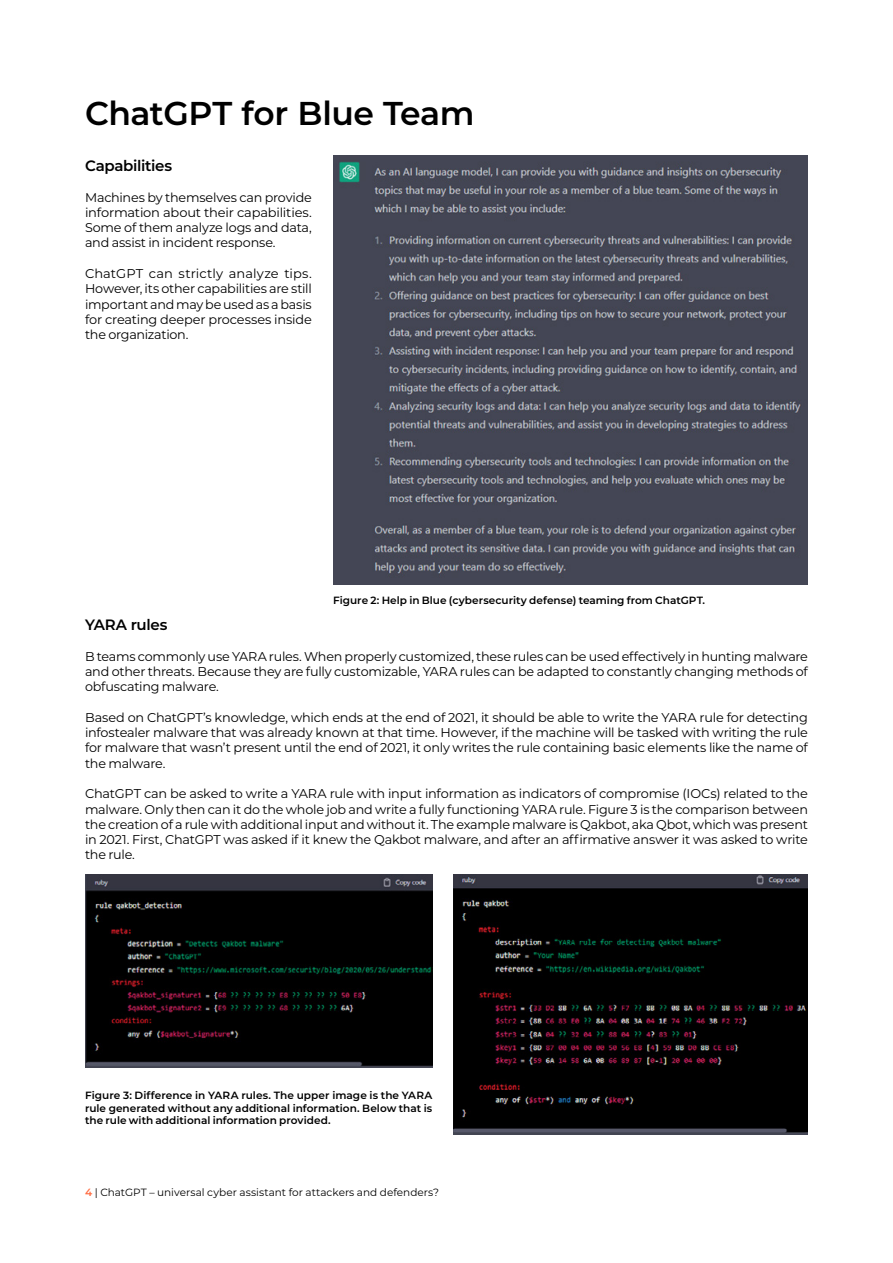
<style>
.page{position:relative;width:893px;height:1263px;background:#fff}
.page>*{position:absolute;margin:0;border:0;box-sizing:border-box;transform-origin:0 0}
.t1{font:600 33px "Montserrat";letter-spacing:-.015em;color:#000}
.t2{font:600 15px "Montserrat";letter-spacing:-.02em;color:#000}
.t3{font:12.75px/15.3px "Montserrat";letter-spacing:-.015em;color:#000;text-align:justify}
.t4{font:600 10.5px/12.6px "Montserrat";color:#000;text-align:justify}
.t5{font:10.5px "Montserrat";color:#000}
.s1{font-weight:600;color:#ff6d43}
</style>
<div class="page">
<img style="left:333px;top:156px;width:475px;height:428px">
<img style="left:85px;top:875px;width:347px;height:193px">
<img style="left:453px;top:875px;width:355px;height:259px">
<h1 class="t1" style="left:85px;top:90px;width:391px">ChatGPT for Blue Team</h1>
<p class="t2" style="left:85px;top:155px;width:89px">Capabilities</p>
<p class="t3" style="left:85px;top:189px;width:228px">Machines by themselves can provide information about their capabilities.<br>Some of them analyze logs and data, and assist in incident response.</p>
<p class="t3" style="left:85px;top:265px;width:228px">ChatGPT can strictly analyze tips.<br>However, its other capabilities are still important and may be used as a basis for creating deeper processes inside the organization.</p>
<p class="t4" style="left:333px;top:594px;width:374px">Figure 2: Help in Blue (cybersecurity defense) teaming from ChatGPT.</p>
<p class="t2" style="left:85px;top:614px;width:84px">YARA rules</p>
<p class="t3" style="left:85px;top:648px;width:724px">B teams commonly use YARA rules. When properly customized, these rules can be used effectively in hunting malware and other threats. Because they are fully customizable, YARA rules can be adapted to constantly changing methods of obfuscating malware.</p>
<p class="t3" style="left:85px;top:709px;width:724px">Based on ChatGPT’s knowledge, which ends at the end of 2021, it should be able to write the YARA rule for detecting infostealer malware that was already known at that time. However, if the machine will be tasked with writing the rule for malware that wasn’t present until the end of 2021, it only writes the rule containing basic elements like the name of the malware.</p>
<p class="t3" style="left:85px;top:786px;width:724px">ChatGPT can be asked to write a YARA rule with input information as indicators of compromise (IOCs) related to the malware. Only then can it do the whole job and write a fully functioning YARA rule. Figure 3 is the comparison between the creation of a rule with additional input and without it. The example malware is Qakbot, aka Qbot, which was present in 2021. First, ChatGPT was asked if it knew the Qakbot malware, and after an affirmative answer it was asked to write the rule.</p>
<p class="t4" style="left:85px;top:1089px;width:349px">Figure 3: Difference in YARA rules. The upper image is the YARA rule generated without any additional information. Below that is the rule with additional information provided.</p>
<p class="t5" style="left:85px;top:1185px;width:356px"><span class="s1">4</span> | ChatGPT – universal cyber assistant for attackers and defenders?</p>
</div>
